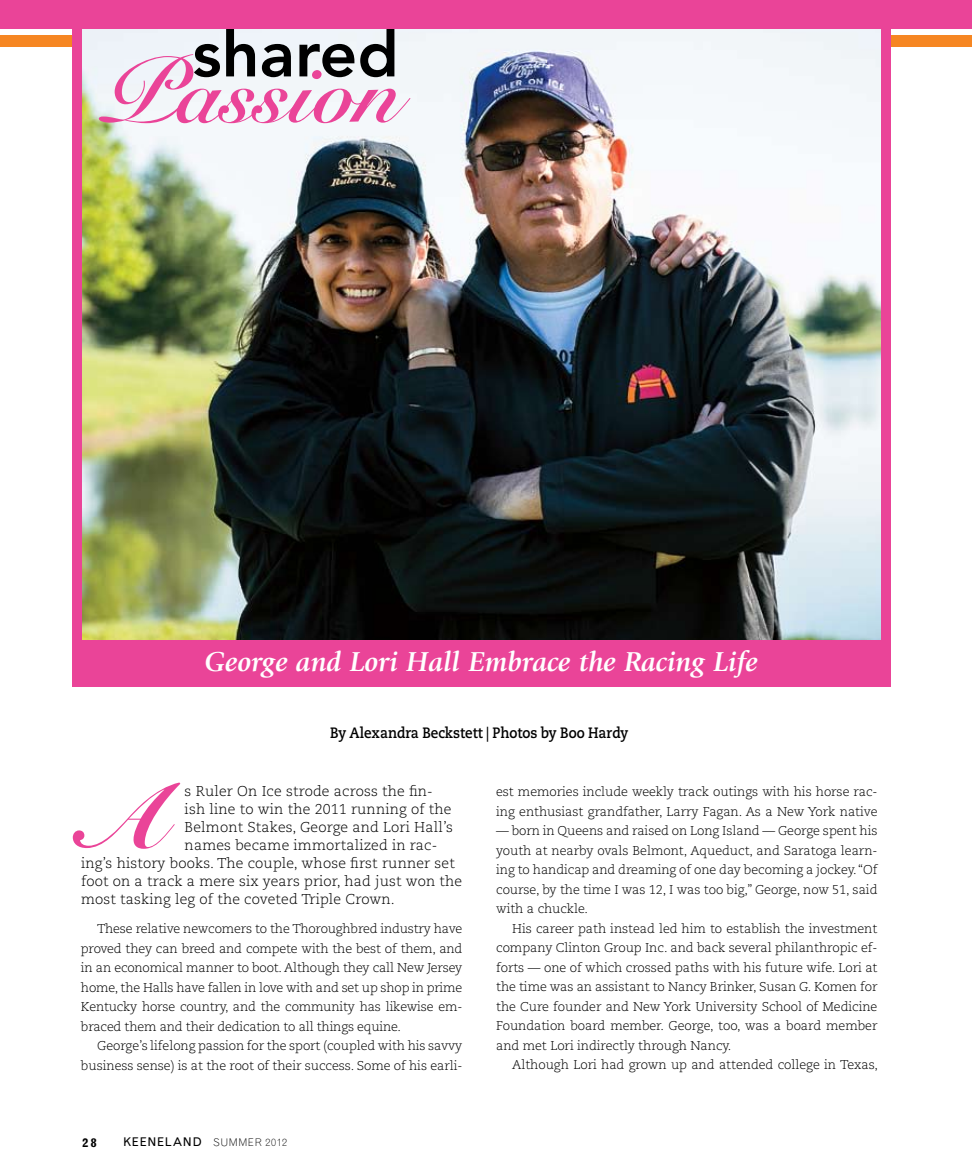
<style>
.page{position:relative;width:972px;height:1175px;background:#fff}
.page>*{position:absolute;margin:0;border:0;box-sizing:border-box;transform-origin:0 0}
.t1{font:90px "Snell Roundhand LT Std Bd Scr";color:#ea4498}
.t2{font:89.1px "Snell Roundhand LT Std Blk Scr";color:#ea4498}
.t3{font:800 66px "Avenir LT Std";color:#000}
.t4{font:italic 700 28.5px "Giovanni Std";color:#fff}
.t5{font:700 15px "Caecilia LT Std";color:#000;scale:.9 1}
.t6{font:300 14.25px "Caecilia LT Std";letter-spacing:.01em;color:#000}
.t7{font:300 12.75px/19.5px "Caecilia LT Std";letter-spacing:-.005em;color:#000;text-align:justify}
.t8{font:700 12px "Grotesque MT Std";color:#000}
.t9{font:300 10.5px "Grotesque MT Std";letter-spacing:.05em;color:#000}
.s1{font-weight:400;font-size:12px}
</style>
<div class="page">
<div style="left:0;top:35px;width:972px;height:12px;background:#f68622"></div>
<div style="left:72px;top:0;width:819px;height:686px;background:#ea4498"></div>
<img style="left:82px;top:29px;width:798px;height:610px">
<div style="left:0;top:0;width:972px;height:29px;background:#ea4498"></div>
<h3 class="t3" style="left:192px;top:14px;width:208px">shared</h3>
<h1 class="t1" style="left:104px;top:37px;width:298px">Passion</h1>
<h3 class="t4" style="left:205px;top:645px;width:555px">George and Lori Hall Embrace the Racing Life</h3>
<p class="t5" style="left:330px;top:723px;width:333px">By Alexandra Beckstett | Photos by Boo Hardy</p>
<h2 class="t2" style="left:81px;top:763px;width:86px">A</h2>
<p class="t6" style="left:185px;top:783px;width:250px">s Ruler On Ice strode across the fin-</p>
<p class="t6" style="left:185px;top:801px;width:268px">ish line to win the 2011 running of the</p>
<p class="t6" style="left:185px;top:819px;width:270px">Belmont Stakes, George and Lori Hall’s</p>
<p class="t6" style="left:185px;top:837px;width:254px">names became immortalized in rac-</p>
<p class="t6" style="left:81px;top:855px;width:375px">ing’s history books. The couple, whose first runner set</p>
<p class="t6" style="left:81px;top:873px;width:383px">foot on a track a mere six years prior, had just won the</p>
<p class="t6" style="left:81px;top:891px;width:315px">most tasking leg of the coveted Triple Crown.</p>
<p class="t7" style="left:81px;top:919px;width:383px;text-indent:16px">These relative newcomers to the Thoroughbred industry have proved they can breed and compete with the best of them, and in an economical manner to boot. Although they call New Jersey home, the Halls have fallen in love with and set up shop in prime Kentucky horse country, and the community has likewise em&shy;braced them and their dedication to all things equine.</p>
<p class="t7" style="left:81px;top:1036px;width:383px;text-align:right">George’s lifelong passion for the sport (coupled with his savvy business sense) is at the root of their success. Some of his earli-</p>
<p class="t8" style="left:82px;top:1135px;width:16px">28</p>
<p class="t9" style="left:123px;top:1136px;width:166px"><span class="s1">KEENELAND</span> SUMMER 2012</p>
<p class="t7" style="left:496px;top:782px;width:383px">est memories include weekly track outings with his horse rac&shy;ing enthusiast grandfather, Larry Fagan. As a New York native</p>
<p class="t7" style="left:496px;top:821px;width:383px">— born in Queens and raised on Long Island — George spent his youth at nearby ovals Belmont, Aqueduct, and Saratoga learn&shy;ing to handicap and dreaming of one day becoming a jockey. “Of course, by the time I was 12, I was too big,” George, now 51, said with a chuckle.</p>
<p class="t7" style="left:496px;top:919px;width:383px;text-indent:16px">His career path instead led him to establish the investment company Clinton Group Inc. and back several philanthropic ef&shy;forts — one of which crossed paths with his future wife. Lori at the time was an assistant to Nancy Brinker, Susan G. Komen for the Cure founder and New York University School of Medicine Foundation board member. George, too, was a board member and met Lori indirectly through Nancy.</p>
<p class="t7" style="left:512px;top:1055px;width:367px">Although Lori had grown up and attended college in Texas,</p>
</div>
